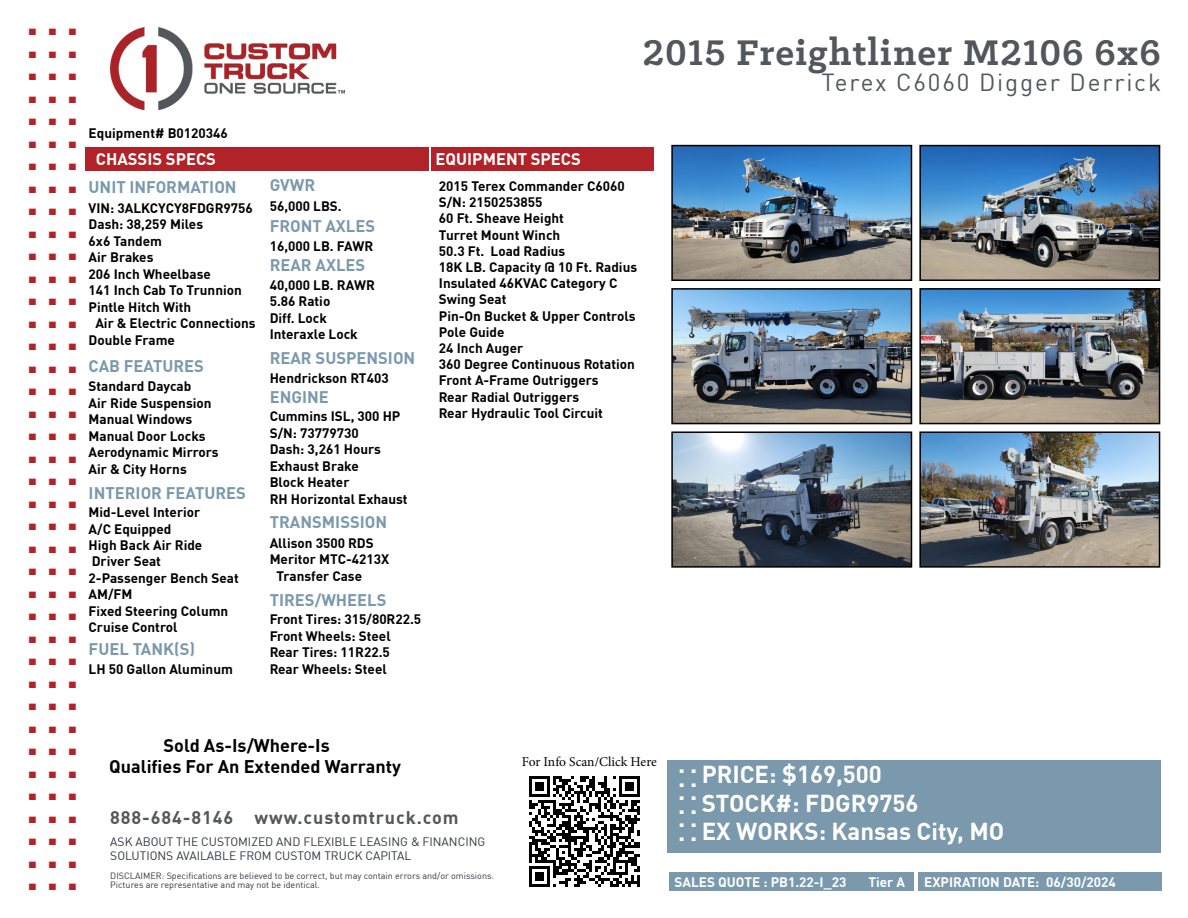
<style>
.page{position:relative;width:1188px;height:918px;background:#fff}
.page>*{position:absolute;margin:0;border:0;box-sizing:border-box;transform-origin:0 0}
.t1{font:700 45px "DIN Pro";color:#b12328}
.t2{font:700 40.35px "Klinic Slab";letter-spacing:.025em;color:#53565a}
.t3{font:700 25.5px "DIN Pro";color:#fff}
.t4{font:24.15px "DIN Pro";letter-spacing:.075em;color:#53565a}
.t5{font:700 24px "DIN Pro";color:#fff}
.t6{font:700 18px/21.6px "DIN Pro";color:#000}
.t7{font:700 18px "DIN Pro";letter-spacing:.05em;color:#53565a}
.t8{font:700 16.5px "DIN Pro";color:#7a99ac}
.t9{font:700 16.5px "DIN Pro";color:#fff}
.t10{font:700 13.5px/16.5px "DIN Pro";color:#000}
.t11{font:700 13.5px "DIN Pro";color:#fff}
.t12{font:13.5px "Minion Pro";letter-spacing:-.005em;color:#000}
.t13{font:12px/14.4px "DIN Pro";color:#333640}
.t14{font:9px/9px "DIN Pro";color:#333640}
.s1{font-size:25.5px}
</style>
<div class="page">
<img style="left:110px;top:28px;width:235px;height:82px">
<div style="left:919px;top:872px;width:243px;height:19px;background:#7a99ac"></div>
<div style="left:669px;top:872px;width:244px;height:19px;background:#7a99ac"></div>
<div style="left:86px;top:147px;width:343px;height:24px;background:#b12328"></div>
<div style="left:431px;top:147px;width:223px;height:24px;background:#b12328"></div>
<img style="left:674px;top:148px;width:235px;height:130px">
<div style="left:671px;top:145px;width:241px;height:136px;border:2px solid #000"></div>
<img style="left:922px;top:148px;width:235px;height:130px">
<div style="left:919px;top:145px;width:241px;height:136px;border:2px solid #000"></div>
<img style="left:674px;top:291px;width:235px;height:130px">
<div style="left:671px;top:288px;width:241px;height:136px;border:2px solid #000"></div>
<img style="left:922px;top:291px;width:235px;height:130px">
<div style="left:919px;top:288px;width:241px;height:136px;border:2px solid #000"></div>
<img style="left:674px;top:434px;width:235px;height:131px">
<div style="left:671px;top:431px;width:241px;height:137px;border:2px solid #000"></div>
<img style="left:922px;top:434px;width:235px;height:131px">
<div style="left:919px;top:431px;width:241px;height:137px;border:2px solid #000"></div>
<div style="left:668px;top:760px;width:493px;height:93px;background:#7a99ac"></div>
<svg style="left:529px;top:776px;width:111px;height:111px"></svg>
<h1 class="t1" style="left:26px;top:-16px;width:54px">...</h1>
<h1 class="t1" style="left:26px;top:6px;width:54px">...</h1>
<h1 class="t1" style="left:26px;top:29px;width:54px">...</h1>
<h1 class="t1" style="left:26px;top:51px;width:54px">...</h1>
<h1 class="t1" style="left:26px;top:74px;width:54px">...</h1>
<h1 class="t1" style="left:26px;top:96px;width:54px">...</h1>
<h1 class="t1" style="left:26px;top:119px;width:54px">...</h1>
<h1 class="t1" style="left:26px;top:141px;width:54px">...</h1>
<h1 class="t1" style="left:26px;top:164px;width:54px">...</h1>
<h1 class="t1" style="left:26px;top:186px;width:54px">...</h1>
<h1 class="t1" style="left:26px;top:209px;width:54px">...</h1>
<h1 class="t1" style="left:26px;top:231px;width:54px">...</h1>
<h1 class="t1" style="left:26px;top:254px;width:54px">...</h1>
<h1 class="t1" style="left:26px;top:276px;width:54px">...</h1>
<h1 class="t1" style="left:26px;top:299px;width:54px">...</h1>
<h1 class="t1" style="left:26px;top:321px;width:54px">...</h1>
<h1 class="t1" style="left:26px;top:344px;width:54px">...</h1>
<h1 class="t1" style="left:26px;top:366px;width:54px">...</h1>
<h1 class="t1" style="left:26px;top:389px;width:54px">...</h1>
<h1 class="t1" style="left:26px;top:411px;width:54px">...</h1>
<h1 class="t1" style="left:26px;top:434px;width:54px">...</h1>
<h1 class="t1" style="left:26px;top:456px;width:54px">...</h1>
<h1 class="t1" style="left:26px;top:479px;width:54px">...</h1>
<h1 class="t1" style="left:26px;top:501px;width:54px">...</h1>
<h1 class="t1" style="left:26px;top:524px;width:54px">...</h1>
<h1 class="t1" style="left:26px;top:546px;width:54px">...</h1>
<h1 class="t1" style="left:26px;top:569px;width:54px">...</h1>
<h1 class="t1" style="left:26px;top:591px;width:54px">...</h1>
<h1 class="t1" style="left:26px;top:614px;width:54px">...</h1>
<h1 class="t1" style="left:26px;top:636px;width:54px">...</h1>
<h1 class="t1" style="left:26px;top:659px;width:54px">...</h1>
<h1 class="t1" style="left:26px;top:681px;width:54px">...</h1>
<h1 class="t1" style="left:26px;top:704px;width:54px">...</h1>
<h1 class="t1" style="left:26px;top:726px;width:54px">...</h1>
<h1 class="t1" style="left:26px;top:749px;width:54px">...</h1>
<h1 class="t1" style="left:26px;top:771px;width:54px">...</h1>
<h1 class="t1" style="left:26px;top:794px;width:54px">...</h1>
<h1 class="t1" style="left:26px;top:816px;width:54px">...</h1>
<h1 class="t1" style="left:26px;top:839px;width:54px">...</h1>
<p class="t10" style="left:89px;top:124px;width:141px">Equipment# B0120346</p>
<p class="t9" style="left:96px;top:146px;width:122px">CHASSIS SPECS</p>
<p class="t8" style="left:89px;top:174px;width:150px">UNIT INFORMATION</p>
<p class="t10" style="left:89px;top:199px;width:166px">VIN: 3ALKCYCY8FDGR9756</p>
<p class="t10" style="left:89px;top:215px;width:116px">Dash: 38,259 Miles</p>
<p class="t10" style="left:89px;top:232px;width:75px">6x6 Tandem</p>
<p class="t10" style="left:89px;top:248px;width:66px">Air Brakes</p>
<p class="t10" style="left:89px;top:265px;width:124px">206 Inch Wheelbase</p>
<p class="t10" style="left:89px;top:281px;width:155px">141 Inch Cab To Trunnion</p>
<p class="t10" style="left:89px;top:298px;width:104px">Pintle Hitch With</p>
<p class="t10" style="left:95px;top:314px;width:162px">Air &amp; Electric Connections</p>
<p class="t10" style="left:89px;top:331px;width:88px">Double Frame</p>
<p class="t8" style="left:89px;top:354px;width:117px">CAB FEATURES</p>
<p class="t10" style="left:89px;top:377px;width:132px">Standard Daycab<br>Air Ride Suspension<br>Manual Windows<br>Manual Door Locks<br>Aerodynamic Mirrors<br>Air &amp; City Horns</p>
<p class="t8" style="left:89px;top:480px;width:159px">INTERIOR FEATURES</p>
<p class="t10" style="left:89px;top:503px;width:152px">Mid-Level Interior<br>A/C Equipped<br>High Back Air Ride<br>Driver Seat<br>2-Passenger Bench Seat<br>AM/FM<br>Fixed Steering Column<br>Cruise Control</p>
<p class="t8" style="left:89px;top:636px;width:108px">FUEL TANK(S)</p>
<p class="t10" style="left:89px;top:660px;width:146px">LH 50 Gallon Aluminum</p>
<p class="t8" style="left:270px;top:173px;width:47px">GVWR</p>
<p class="t10" style="left:270px;top:197px;width:73px">56,000 LBS.</p>
<p class="t8" style="left:270px;top:213px;width:107px">FRONT AXLES</p>
<p class="t10" style="left:270px;top:237px;width:105px">16,000 LB. FAWR</p>
<p class="t8" style="left:270px;top:253px;width:97px">REAR AXLES</p>
<p class="t10" style="left:270px;top:276px;width:107px">40,000 LB. RAWR<br>5.86 Ratio<br>Diff. Lock<br>Interaxle Lock</p>
<p class="t8" style="left:270px;top:345px;width:147px">REAR SUSPENSION</p>
<p class="t10" style="left:270px;top:369px;width:120px">Hendrickson RT403</p>
<p class="t8" style="left:270px;top:384px;width:61px">ENGINE</p>
<h2 class="t2" style="left:643px;top:26px;width:520px">2015 Freightliner M2106 6x6</h2>
<h3 class="t4" style="left:821px;top:64px;width:341px">Terex C6060 Digger Derrick</h3>
<p class="t9" style="left:436px;top:146px;width:147px">EQUIPMENT SPECS</p>
<p class="t10" style="left:439px;top:177px;width:200px">2015 Terex Commander C6060<br>S/N: 2150253855<br>60 Ft. Sheave Height<br>Turret Mount Winch<br>50.3 Ft. Load Radius<br>18K LB. Capacity @ 10 Ft. Radius<br>Insulated 46KVAC Category C<br>Swing Seat<br>Pin-On Bucket &amp; Upper Controls<br>Pole Guide<br>24 Inch Auger<br>360 Degree Continuous Rotation<br>Front A-Frame Outriggers<br>Rear Radial Outriggers</p>
<p class="t10" style="left:270px;top:407px;width:132px">Cummins ISL, 300 HP</p>
<p class="t10" style="left:439px;top:404px;width:166px">Rear Hydraulic Tool Circuit</p>
<p class="t10" style="left:270px;top:424px;width:139px">S/N: 73779730<br>Dash: 3,261 Hours<br>Exhaust Brake<br>Block Heater<br>RH Horizontal Exhaust</p>
<p class="t10" style="left:270px;top:534px;width:106px">Allison 3500 RDS</p>
<p class="t10" style="left:270px;top:550px;width:121px">Meritor MTC-4213X</p>
<p class="t10" style="left:276px;top:567px;width:87px">Transfer Case</p>
<p class="t8" style="left:270px;top:509px;width:119px">TRANSMISSION</p>
<p class="t8" style="left:270px;top:587px;width:118px">TIRES/WHEELS</p>
<p class="t10" style="left:270px;top:610px;width:153px">Front Tires: 315/80R22.5<br>Front Wheels: Steel<br>Rear Tires: 11R22.5<br>Rear Wheels: Steel</p>
<h3 class="t6" style="left:109px;top:733px;width:293px;text-indent:54px">Sold As-Is/Where-Is<br>Qualifies For An Extended Warranty</h3>
<p class="t12" style="left:522px;top:752px;width:137px">For Info Scan/Click Here</p>
<h3 class="t5" style="left:702px;top:755px;width:182px">PRICE: $169,500</h3>
<h3 class="t3" style="left:678px;top:744px;width:21px">..</h3>
<h3 class="t3" style="left:678px;top:758px;width:21px">..</h3>
<h3 class="t3" style="left:678px;top:771px;width:21px">..</h3>
<h3 class="t5" style="left:678px;top:784px;width:242px"><span class="s1">. .</span> STOCK#: FDGR9756</h3>
<h3 class="t3" style="left:678px;top:798px;width:21px">..</h3>
<h3 class="t7" style="left:110px;top:803px;width:350px">888-684-8146 www.customtruck.com</h3>
<h3 class="t5" style="left:678px;top:813px;width:327px"><span class="s1">. .</span> EX WORKS: Kansas City, MO</h3>
<p class="t13" style="left:110px;top:834px;width:377px">ASK ABOUT THE CUSTOMIZED AND FLEXIBLE LEASING &amp; FINANCING<br>SOLUTIONS AVAILABLE FROM CUSTOM TRUCK CAPITAL</p>
<p class="t14" style="left:110px;top:871px;width:385px">DISCLAIMER: Specifications are believed to be correct, but may contain errors and/or omissions.<br>Pictures are representative and may not be identical.</p>
<p class="t11" style="left:675px;top:871px;width:174px">SALES QUOTE : PB1.22-I_23</p>
<p class="t11" style="left:869px;top:871px;width:38px">Tier A</p>
<p class="t11" style="left:924px;top:871px;width:193px">EXPIRATION DATE: 06/30/2024</p>
</div>
